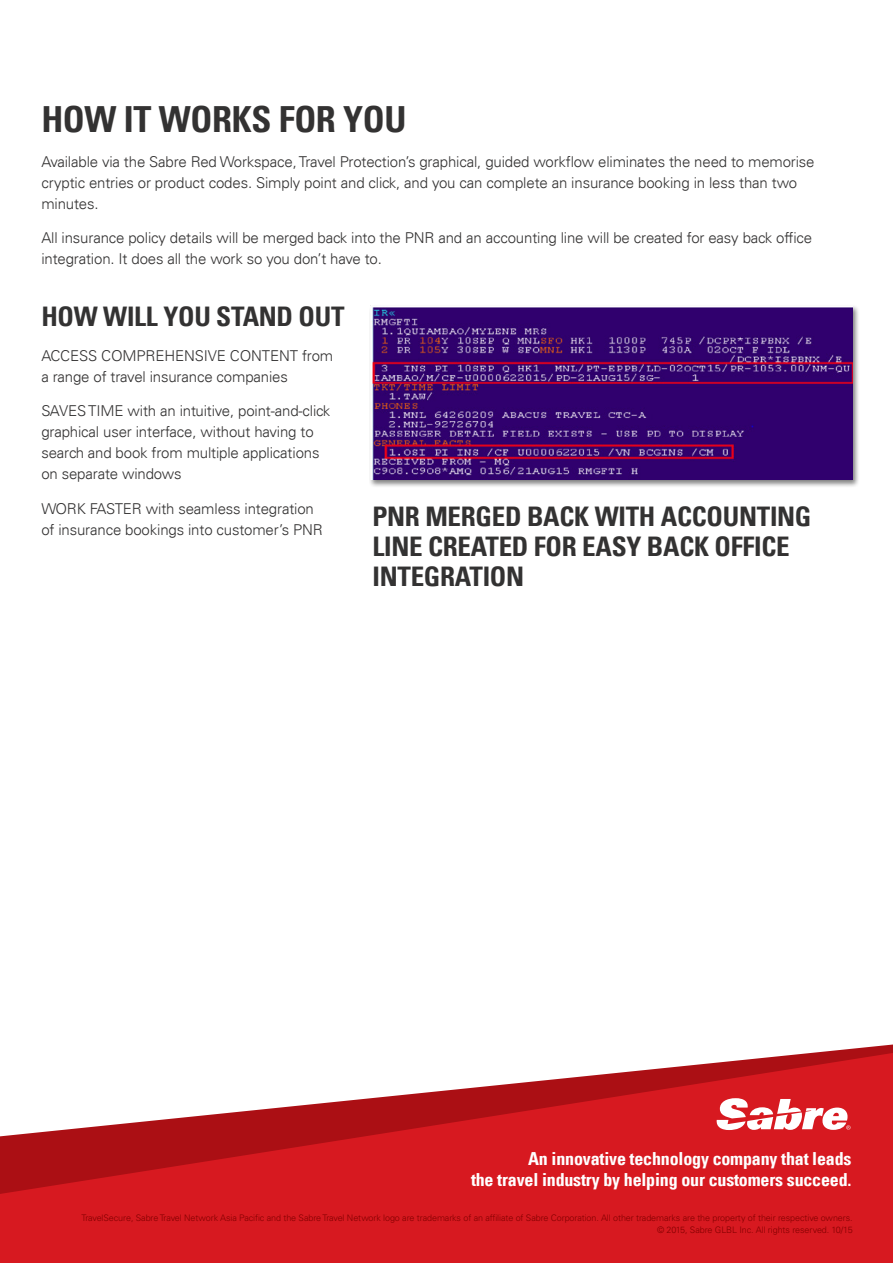
<style>
.page{position:relative;width:893px;height:1263px;background:#fff}
.page>*{position:absolute;margin:0;border:0;box-sizing:border-box;transform-origin:0 0}
.t1{font:700 condensed 36px "Univers LT";letter-spacing:-.01em;color:#333232}
.t2{font:700 condensed 27px/30px "Univers LT";letter-spacing:-.01em;color:#333232}
.t3{font:700 condensed 18px/21px "Univers LT";letter-spacing:-.01em;color:#fff;text-align:right}
.t4{font:300 15px/21px "Univers LT";letter-spacing:-.01em;color:#333232}
.t5{font:300 9px/12px "Univers LT Std";letter-spacing:-.01em;color:#820000;text-align:right}
</style>
<div class="page">
<div style="left:0;top:1194px;width:893px;height:69px;background:#d71920"></div>
<svg style="left:0;top:1044px;width:893px;height:150px;fill:#d71920"></svg>
<svg style="left:716px;top:1098px;width:134px;height:32px"></svg>
<div style="left:369px;top:304px;width:491px;height:184px;background:#000;opacity:.5"></div>
<img style="left:370px;top:305px;width:482px;height:175px">
<h1 class="t1" style="left:41px;top:97px;width:367px">HOW IT WORKS FOR YOU</h1>
<p class="t4" style="left:41px;top:151px;width:775px">Available via the Sabre Red Workspace, Travel Protection’s graphical, guided workflow eliminates the need to memorise cryptic entries or product codes. Simply point and click, and you can complete an insurance booking in less than two minutes.</p>
<p class="t4" style="left:41px;top:227px;width:772px">All insurance policy details will be merged back into the PNR and an accounting line will be created for easy back office integration. It does all the work so you don’t have to.</p>
<h2 class="t2" style="left:41px;top:302px;width:305px">HOW WILL YOU STAND OUT</h2>
<p class="t4" style="left:41px;top:345px;width:293px">ACCESS COMPREHENSIVE CONTENT from a range of travel insurance companies</p>
<p class="t4" style="left:41px;top:400px;width:291px">SAVES TIME with an intuitive, point-and-click graphical user interface, without having to search and book from multiple applications on separate windows</p>
<p class="t4" style="left:41px;top:498px;width:283px">WORK FASTER with seamless integration of insurance bookings into customer’s PNR</p>
<h2 class="t2" style="left:372px;top:501px;width:440px">PNR MERGED BACK WITH ACCOUNTING<br>LINE CREATED FOR EASY BACK OFFICE<br>INTEGRATION</h2>
<p class="t3" style="left:471px;top:1148px;width:382px">An innovative technology company that leads<br>the travel industry by helping our customers succeed.</p>
<p class="t5" style="left:81px;top:1211px;width:773px">TravelSecure, Sabre Travel Network Asia Pacific and the Sabre Travel Network logo are trademarks of an affiliate of Sabre Corporation. All other trademarks are the property of their respective owners. © 2015, Sabre GLBL Inc. All rights reserved. 10/15</p>
</div>
